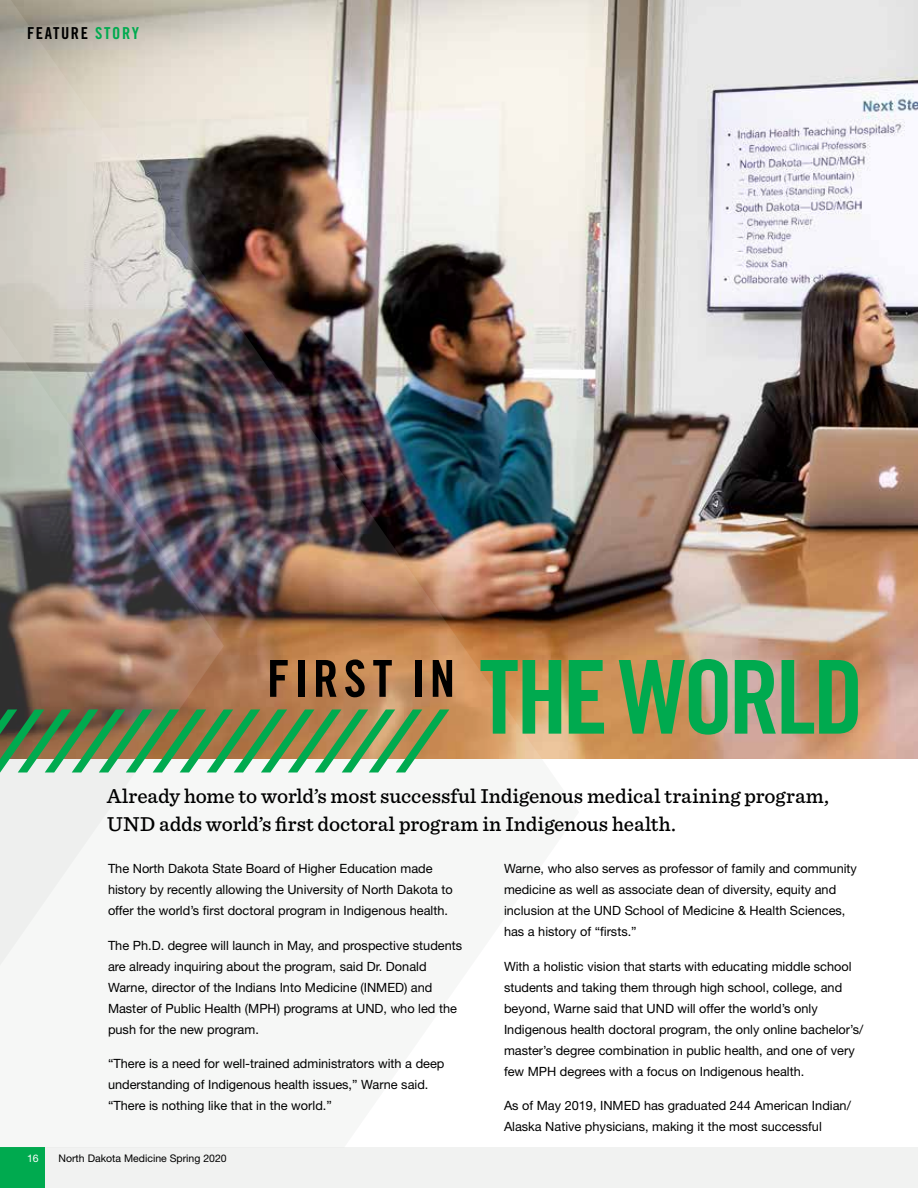
<style>
.page{position:relative;width:918px;height:1188px;background:#fff}
.page>*{position:absolute;margin:0;border:0;box-sizing:border-box;transform-origin:0 0}
.t1{font:102px "Trade Gothic LT Pro Bd Cn 20";letter-spacing:-.04em;color:#00aa4f}
.t2{font:51px "Trade Gothic LT Pro Bd Cn 20";letter-spacing:.095em;color:#000}
.t3{font:500 21px/27.8px "Sentinel";color:#000}
.t4{font:16.5px "Trade Gothic LT Pro Bd Cn 20";letter-spacing:.1em;color:#000}
.t5{font:12.75px/21px "Helvetica Neue LT Pro";color:#000}
.t6{font:10.5px "Helvetica Neue LT Pro";color:#000}
.t7{font:10.5px "Helvetica Neue LT Pro";color:#fff}
.s1{color:#00aa4f}
</style>
<div class="page">
<div style="left:0;top:1148px;width:918px;height:40px;background:#f1f2f1"></div>
<div style="left:0;top:1148px;width:45px;height:40px;background:#00aa4f"></div>
<div style="left:0;top:772px;width:217px;height:194px;background:#f6f7f6"></div>
<img style="left:542px;top:0;width:376px;height:759px">
<img style="left:0;top:0;width:542px;height:759px">
<img style="left:0;top:287px;width:224px;height:423px">
<svg style="left:0;top:710px;width:449px;height:62px;background:#789864"></svg>
<p class="t4" style="left:27px;top:23px;width:114px">FEATURE <span class="s1">STORY</span></p>
<h2 class="t2" style="left:267px;top:648px;width:190px">FIRST IN</h2>
<h1 class="t1" style="left:479px;top:635px;width:386px">THE WORLD</h1>
<h3 class="t3" style="left:107px;top:781px;width:723px">Already home to world’s most successful Indigenous medical training program,<br>UND adds world’s first doctoral program in Indigenous health.</h3>
<p class="t5" style="left:108px;top:858px;width:346px">The North Dakota State Board of Higher Education made history by recently allowing the University of North Dakota to offer the world’s first doctoral program in Indigenous health.</p>
<p class="t5" style="left:108px;top:934px;width:356px">The Ph.D. degree will launch in May, and prospective students are already inquiring about the program, said Dr. Donald Warne, director of the Indians Into Medicine (INMED) and Master of Public Health (MPH) programs at UND, who led the push for the new program.</p>
<p class="t5" style="left:108px;top:1053px;width:338px">“There is a need for well-trained administrators with a deep understanding of Indigenous health issues,” Warne said. “There is nothing like that in the world.”</p>
<p class="t7" style="left:27px;top:1152px;width:13px">16</p>
<p class="t6" style="left:58px;top:1152px;width:170px">North Dakota Medicine Spring 2020</p>
<p class="t5" style="left:504px;top:858px;width:355px">Warne, who also serves as professor of family and community medicine as well as associate dean of diversity, equity and inclusion at the UND School of Medicine &amp; Health Sciences, has a history of “firsts.”</p>
<p class="t5" style="left:504px;top:955px;width:361px">With a holistic vision that starts with educating middle school students and taking them through high school, college, and beyond, Warne said that UND will offer the world’s only Indigenous health doctoral program, the only online bachelor’s/ master’s degree combination in public health, and one of very few MPH degrees with a focus on Indigenous health.</p>
<p class="t5" style="left:504px;top:1095px;width:348px">As of May 2019, INMED has graduated 244 American Indian/<br>Alaska Native physicians, making it the most successful</p>
</div>
